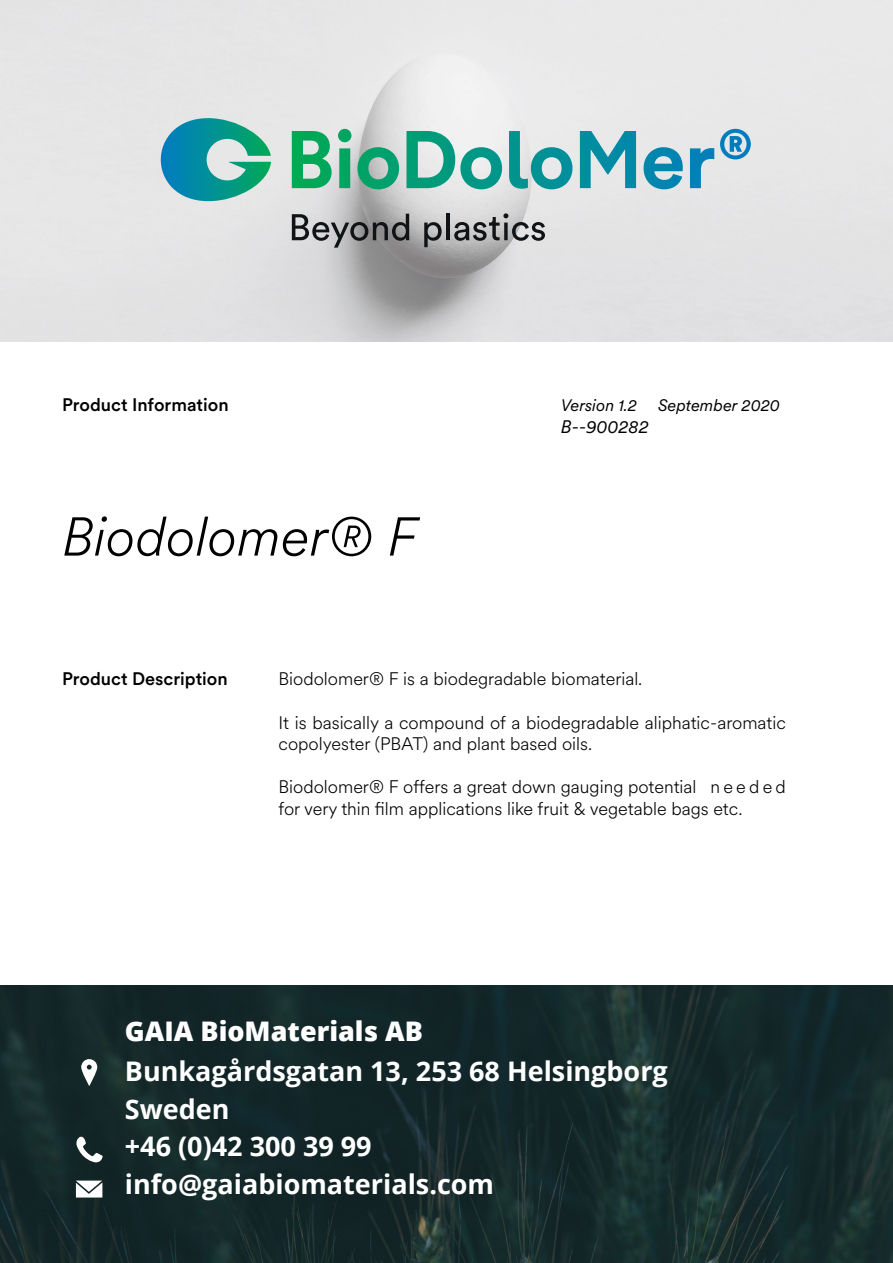
<style>
.page{position:relative;width:893px;height:1263px;background:#fff}
.page>*{position:absolute;margin:0;border:0;box-sizing:border-box;transform-origin:0 0}
.t1{font:italic 300 54px "Circular XX";color:#000}
.t2{font:700 27px "Open Sans";color:#fff}
.t3{font:800 27px "Open Sans";color:#fff}
.t4{font:300 18px/21.6px "Circular XX";color:#000}
.t5{font:500 18px "Circular XX";color:#000}
.t6{font:italic 18px "Circular XX";color:#000}
.t7{font:italic 16.5px "Circular XX";color:#000}
</style>
<div class="page">
<img style="left:0;top:0;width:893px;height:342px">
<svg style="left:292px;top:129px;width:459px;height:60px;background:#83c2bd"></svg>
<svg style="left:161px;top:118px;width:110px;height:83px;background:#56b0b3"></svg>
<svg style="left:292px;top:214px;width:117px;height:34px;background:#89898b"></svg>
<svg style="left:424px;top:222px;width:18px;height:25px"></svg>
<hr style="left:446px;top:214px;width:3px;height:26px;background:#111416">
<svg style="left:454px;top:213px;width:91px;height:28px;background:#999a9b"></svg>
<img style="left:0;top:986px;width:893px;height:277px">
<svg style="left:76px;top:1136px;width:27px;height:27px"></svg>
<svg style="left:81px;top:1059px;width:16px;height:27px"></svg>
<svg style="left:76px;top:1180px;width:26px;height:17px"></svg>
<p class="t5" style="left:62px;top:392px;width:168px">Product Information</p>
<p class="t7" style="left:561px;top:394px;width:78px">Version 1.2</p>
<p class="t7" style="left:658px;top:394px;width:123px">September 2020</p>
<p class="t6" style="left:561px;top:414px;width:89px">B--900282</p>
<p class="t1" style="left:62px;top:500px;width:358px">Biodolomer® F</p>
<p class="t5" style="left:62px;top:667px;width:167px">Product Description</p>
<p class="t4" style="left:278px;top:667px;width:365px">Biodolomer® F is a biodegradable biomaterial.</p>
<p class="t4" style="left:278px;top:711px;width:509px">It is basically a compound of a biodegradable aliphatic-aromatic copolyester (PBAT) and plant based oils.</p>
<p class="t4" style="left:278px;top:775px;width:509px">Biodolomer® F offers a great down gauging potential n e e d e d for very thin film applications like fruit &amp; vegetable bags etc.</p>
<p class="t3" style="left:125px;top:1010px;width:299px">GAIA BioMaterials AB</p>
<p class="t2" style="left:125px;top:1052px;width:544px">Bunkagårdsgatan 13, 253 68 Helsingborg</p>
<p class="t2" style="left:125px;top:1089px;width:106px">Sweden</p>
<p class="t2" style="left:125px;top:1127px;width:248px">+46 (0)42 300 39 99</p>
<p class="t2" style="left:125px;top:1165px;width:371px">info@gaiabiomaterials.com</p>
</div>
